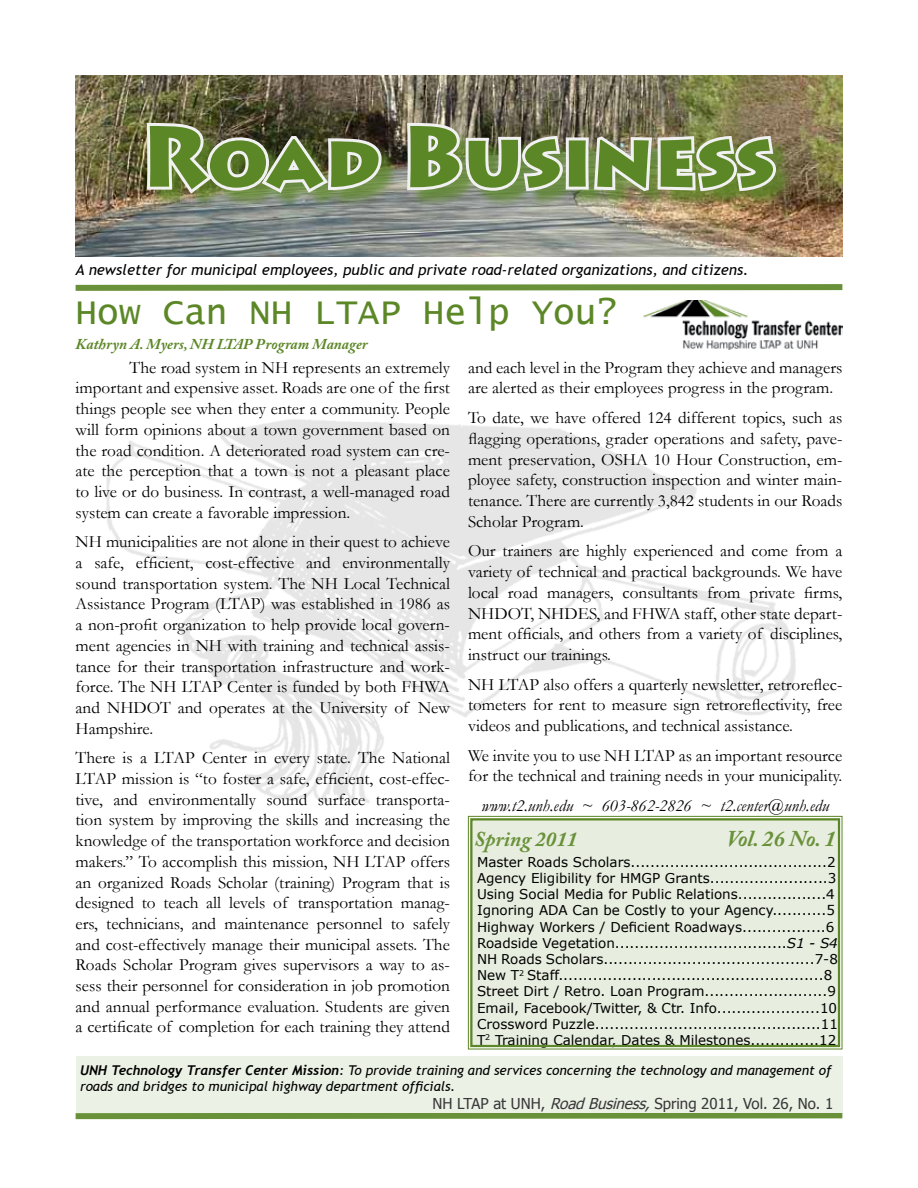
<style>
.page{position:relative;width:918px;height:1188px;background:#fff}
.page>*{position:absolute;margin:0;border:0;box-sizing:border-box;transform-origin:0 0}
.t1{font:900 76.5px "Lithos Pro";color:#5c8727}
.t2{font:36px "Lucida Console";color:#5c8727}
.t3{font:italic 700 22.5px "Adobe Caslon Pro";letter-spacing:-.005em;color:#699139}
.t4{font:italic 700 21px "Adobe Caslon Pro";color:#699139}
.t5{font:17.25px/20.7px "Garamond";color:#000;text-align:justify}
.t6{font:italic 17.25px "Garamond";color:#000}
.t7{font:italic 15px "Trebuchet MS";color:#000}
.t8{font:15px "Tahoma";color:#383839}
.t9{font:italic 700 15px "Adobe Caslon Pro";color:#5c8727}
.t10{font:13.5px/16.2px "Verdana";color:#000}
.t11{font:italic 13.5px/16.2px "Trebuchet MS";color:#000}
.s1{font-size:85.5px}
.s2{font-size:75px}
.s3{font-style:italic}
.s4{font-family:"Trebuchet";font-weight:700}
</style>
<div class="page">
<img style="left:106px;top:419px;width:726px;height:408px">
<img style="left:76px;top:76px;width:766px;height:181px">
<svg style="left:75px;top:1109px;width:768px;height:11px;background:#90ae6d"></svg>
<svg style="left:75px;top:284px;width:768px;height:7px;background:#7ea055"></svg>
<div style="left:150px;top:126px;width:644px;height:85px;background:#5c8727;opacity:.75"></div>
<img style="left:143px;top:119px;width:242px;height:79px">
<img style="left:403px;top:119px;width:376px;height:76px">
<div style="left:76px;top:1056px;width:766px;height:56px;background:#ebf1e5"></div>
<img style="left:644px;top:301px;width:198px;height:49px">
<div style="left:468px;top:816px;width:375px;height:234px;background:#e7eddf"></div>
<div style="left:470px;top:818px;width:370px;height:229px;border:2px solid #5c8727"></div>
<h1 class="t1" style="left:141px;top:112px;width:636px"><span class="s1">R</span><span class="s2">oad</span> <span class="s1">B</span>usiness</h1>
<p class="t7" style="left:76px;top:261px;width:675px">A newsletter for municipal employees, public and private road-related organizations, and citizens.</p>
<h2 class="t2" style="left:76px;top:295px;width:544px">How Can NH LTAP Help You?</h2>
<p class="t9" style="left:76px;top:335px;width:294px">Kathryn A. Myers, NH LTAP Program Manager</p>
<p class="t5" style="left:76px;top:357px;width:376px;text-indent:54px">The road system in NH represents an extremely important and expensive asset. Roads are one of the first things people see when they enter a community. People will form opinions about a town government based on the road condition. A deteriorated road system can cre&shy;ate the perception that a town is not a pleasant place to live or do business. In contrast, a well-managed road system can create a favorable impression.</p>
<p class="t5" style="left:76px;top:531px;width:376px">NH municipalities are not alone in their quest to achieve a safe, efficient, cost-effective and environmentally sound transportation system. The NH Local Technical Assistance Program (LTAP) was established in 1986 as a non-profit organization to help provide local govern&shy;ment agencies in NH with training and technical assis&shy;tance for their transportation infrastructure and work&shy;force. The NH LTAP Center is funded by both FHWA and NHDOT and operates at the University of New Hampshire.</p>
<p class="t5" style="left:76px;top:747px;width:376px">There is a LTAP Center in every state. The National LTAP mission is “to foster a safe, efficient, cost-effec&shy;tive, and environmentally sound surface transporta&shy;tion system by improving the skills and increasing the knowledge of the transportation workforce and decision makers.” To accomplish this mission, NH LTAP offers an organized Roads Scholar (training) Program that is designed to teach all levels of transportation manag&shy;ers, technicians, and maintenance personnel to safely and cost-effectively manage their municipal assets. The Roads Scholar Program gives supervisors a way to as&shy;sess their personnel for consideration in job promotion and annual performance evaluation. Students are given a certificate of completion for each training they attend</p>
<p class="t5" style="left:468px;top:357px;width:376px">and each level in the Program they achieve and managers are alerted as their employees progress in the program.</p>
<p class="t5" style="left:468px;top:407px;width:376px">To date, we have offered 124 different topics, such as flagging operations, grader operations and safety, pave&shy;ment preservation, OSHA 10 Hour Construction, em&shy;ployee safety, construction inspection and winter main&shy;tenance. There are currently 3,842 students in our Roads Scholar Program.</p>
<p class="t5" style="left:468px;top:540px;width:376px">Our trainers are highly experienced and come from a variety of technical and practical backgrounds. We have local road managers, consultants from private firms, NHDOT, NHDES, and FHWA staff, other state depart&shy;ment officials, and others from a variety of disciplines, instruct our trainings.</p>
<p class="t5" style="left:468px;top:673px;width:376px">NH LTAP also offers a quarterly newsletter, retroreflec&shy;tometers for rent to measure sign retroreflectivity, free videos and publications, and technical assistance.</p>
<p class="t5" style="left:468px;top:745px;width:376px">We invite you to use NH LTAP as an important resource for the technical and training needs in your municipality.</p>
<p class="t6" style="left:481px;top:794px;width:349px">www.t2.unh.edu ~ 603-862-2826 ~ t2.center@unh.edu</p>
<p class="t4" style="left:474px;top:826px;width:105px">Spring 2011</p>
<h3 class="t3" style="left:727px;top:825px;width:110px">Vol. 26 No. 1</h3>
<p class="t10" style="left:477px;top:854px;width:363px">Master Roads Scholars........................................2<br>Agency Eligibility for HMGP Grants........................3<br>Using Social Media for Public Relations..................4<br>Ignoring ADA Can be Costly to your Agency...........5<br>Highway Workers / Deficient Roadways.................6<br>Roadside Vegetation...................................<span class="s3">S1 - S4<br></span>NH Roads Scholars...........................................7-8<br>New T<sup>2</sup> Staff......................................................8<br>Street Dirt / Retro. Loan Program.........................9<br>Email, Facebook/Twitter, &amp; Ctr. Info.....................10<br>Crossword Puzzle..............................................11<br>T<sup>2</sup> Training Calendar, Dates &amp; Milestones..............12</p>
<p class="t11" style="left:80px;top:1063px;width:753px"><span class="s4">UNH Technology Transfer Center Mission</span>: To provide training and services concerning the technology and management of roads and bridges to municipal highway department officials.</p>
<p class="t8" style="left:432px;top:1094px;width:402px">NH LTAP at UNH, <span class="s3">RoadBusiness,</span>Spring 2011, Vol. 26, No. 1</p>
</div>
